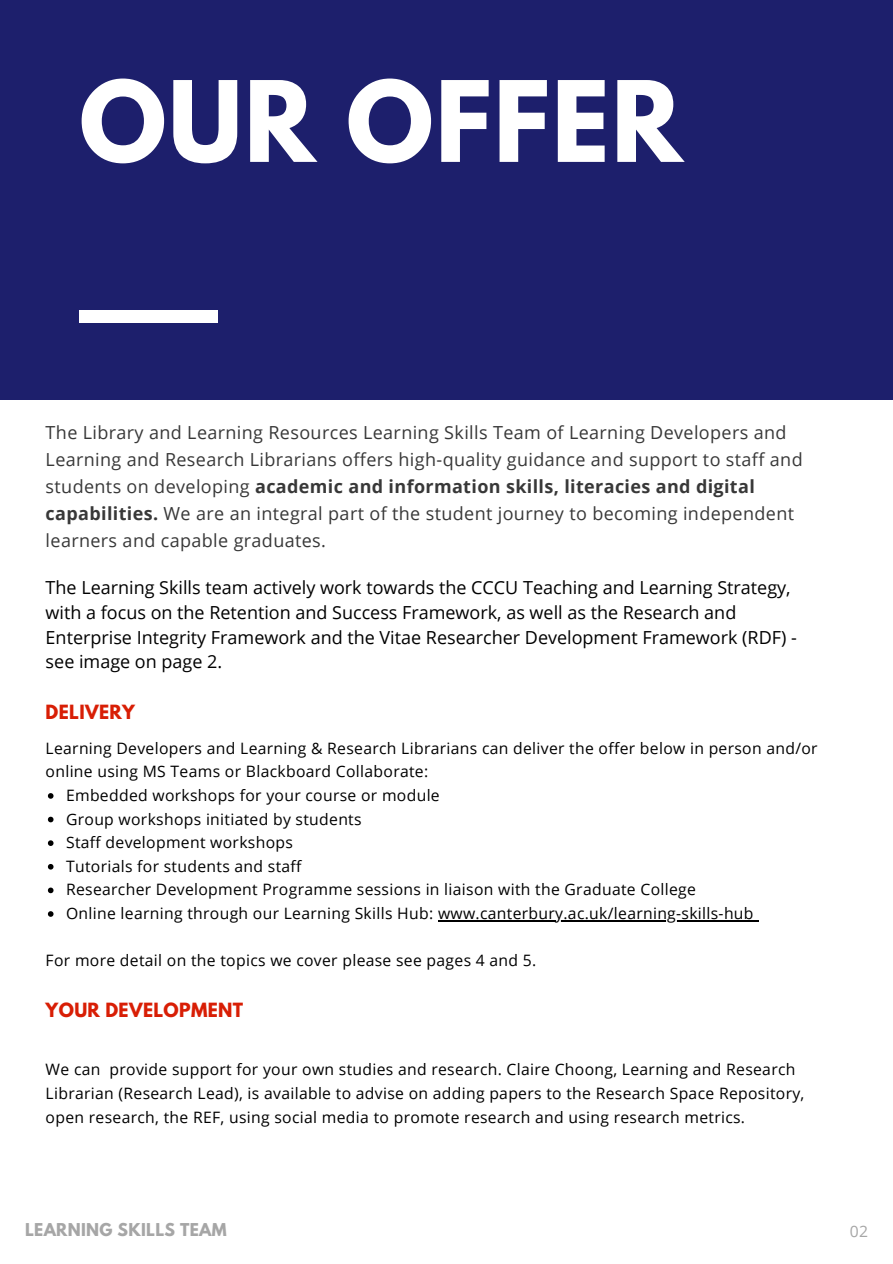
<style>
.page{position:relative;width:893px;height:1264px;background:#fff}
.page>*{position:absolute;margin:0;border:0;box-sizing:border-box;transform-origin:0 0}
.t1{font:700 99.15px "League Spartan";letter-spacing:.02em;color:#fff}
.t2{font:18px/27px "Open Sans";letter-spacing:.02em;color:#383838}
.t3{font:18px/24.8px "Open Sans";color:#000}
.t4{font:700 17.4px "League Spartan";letter-spacing:.02em;color:#d81e05}
.t5{font:15.75px/23.5px "Open Sans";letter-spacing:.02em;color:#000}
.t6{font:700 15.75px "League Spartan";letter-spacing:.02em;color:#a6a6a6}
.t7{font:15.75px "Open Sans";color:#a6a6a6}
.s1{font-weight:700}
</style>
<div class="page">
<div style="left:0;top:0;width:892px;height:399px;background:#1d1f6c"></div>
<div style="left:79px;top:310px;width:139px;height:12px;background:#fff"></div>
<svg style="left:48px;top:793px;width:5px;height:5px"></svg>
<svg style="left:48px;top:816px;width:5px;height:6px"></svg>
<svg style="left:48px;top:840px;width:5px;height:6px"></svg>
<svg style="left:48px;top:864px;width:5px;height:5px"></svg>
<svg style="left:48px;top:887px;width:5px;height:6px"></svg>
<svg style="left:48px;top:911px;width:5px;height:5px"></svg>
<hr style="left:438px;top:920px;width:315px;height:1px;background:#000">
<p class="t1" style="left:79px;top:73px;width:604px">OUR OFFER</p>
<p class="t2" style="left:46px;top:418px;width:758px">The Library and Learning Resources Learning Skills Team of Learning Developers and Learning and Research Librarians offers high-quality guidance and support to staff and students on developing <span class="s1">academic and information skills, literacies and digital capabilities.</span> We are an integral part of the student journey to becoming independent learners and capable graduates.</p>
<p class="t3" style="left:46px;top:575px;width:752px">The Learning Skills team actively work towards the CCCU Teaching and Learning Strategy, with a focus on the Retention and Success Framework, as well as the Research and Enterprise Integrity Framework and the Vitae Researcher Development Framework (RDF) - see image on page 2.</p>
<p class="t4" style="left:46px;top:703px;width:91px">DELIVERY</p>
<p class="t5" style="left:46px;top:735px;width:773px">Learning Developers and Learning &amp; Research Librarians can deliver the offer below in person and/or online using MS Teams or Blackboard Collaborate:</p>
<p class="t5" style="left:66px;top:783px;width:375px">Embedded workshops for your course or module</p>
<p class="t5" style="left:66px;top:806px;width:297px">Group workshops initiated by students</p>
<p class="t5" style="left:66px;top:830px;width:228px">Staff development workshops</p>
<p class="t5" style="left:66px;top:854px;width:237px">Tutorials for students and staff</p>
<p class="t5" style="left:66px;top:877px;width:631px">Researcher Development Programme sessions in liaison with the Graduate College</p>
<p class="t5" style="left:66px;top:901px;width:689px">Online learning through our Learning Skills Hub: www.canterbury.ac.uk/learning-skills-hub</p>
<p class="t5" style="left:46px;top:948px;width:492px">For more detail on the topics we cover please see pages 4 and 5.</p>
<p class="t4" style="left:46px;top:1001px;width:199px">YOUR DEVELOPMENT</p>
<p class="t5" style="left:46px;top:1057px;width:760px">We can provide support for your own studies and research. Claire Choong, Learning and Research<br>Librarian (Research Lead), is available to advise on adding papers to the Research Space Repository, open research, the REF, using social media to promote research and using research metrics.</p>
<p class="t6" style="left:25px;top:1221px;width:203px">LEARNING SKILLS TEAM</p>
<p class="t7" style="left:849px;top:1219px;width:20px">02</p>
</div>
